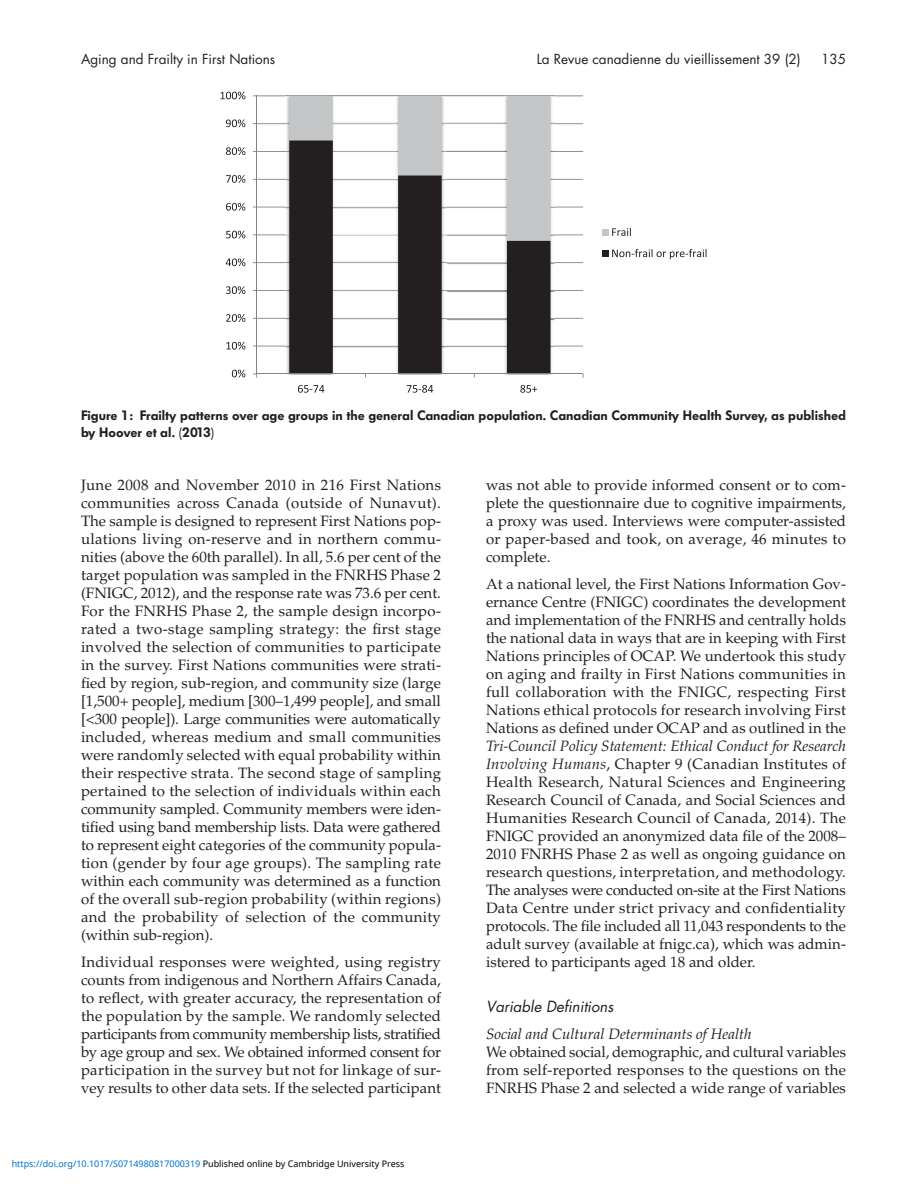
<style>
.page{position:relative;width:918px;height:1188px;background:#fff}
.page>*{position:absolute;margin:0;border:0;box-sizing:border-box;transform-origin:0 0}
.t1{font:15px/18px "Palatino";color:#231f20;text-align:justify}
.t2{font:italic 15px "Palatino";color:#231f20}
.t3{font:italic 15px "Futura";color:#231f20}
.t4{font:600 13.5px/16.5px "Futura BQ";color:#231f20}
.t5{font:13.5px "Futura";color:#231f20}
.t6{font:9px "Noto Sans";color:#0172cf}
.s1{color:#000}
.s2{font-style:italic}
</style>
<div class="page">
<hr style="left:257px;top:346px;width:326px;height:1px;background:#818385">
<hr style="left:257px;top:318px;width:326px;height:1px;background:#818385">
<hr style="left:257px;top:290px;width:326px;height:1px;background:#818385">
<hr style="left:257px;top:262px;width:326px;height:1px;background:#818385">
<hr style="left:257px;top:234px;width:326px;height:1px;background:#818385">
<hr style="left:257px;top:207px;width:326px;height:1px;background:#818385">
<hr style="left:257px;top:179px;width:326px;height:1px;background:#818385">
<hr style="left:257px;top:151px;width:326px;height:1px;background:#818385">
<hr style="left:257px;top:123px;width:326px;height:1px;background:#818385">
<hr style="left:257px;top:95px;width:326px;height:1px;background:#818385">
<img style="left:285px;top:95px;width:162px;height:140px">
<img style="left:551px;top:96px;width:4px;height:250px">
<img style="left:285px;top:262px;width:4px;height:85px">
<svg style="left:289px;top:241px;width:262px;height:132px"></svg>
<svg style="left:289px;top:96px;width:262px;height:145px"></svg>
<hr style="left:256px;top:96px;width:1px;height:278px;background:#818385">
<hr style="left:257px;top:373px;width:326px;height:1px;background:#818385">
<svg style="left:232px;top:370px;width:13px;height:7px"></svg>
<svg style="left:226px;top:342px;width:19px;height:8px"></svg>
<svg style="left:226px;top:314px;width:19px;height:8px"></svg>
<svg style="left:226px;top:286px;width:19px;height:8px"></svg>
<svg style="left:226px;top:258px;width:19px;height:8px"></svg>
<svg style="left:226px;top:231px;width:19px;height:8px"></svg>
<svg style="left:226px;top:203px;width:19px;height:8px"></svg>
<svg style="left:226px;top:175px;width:19px;height:8px"></svg>
<svg style="left:226px;top:147px;width:19px;height:8px"></svg>
<svg style="left:226px;top:119px;width:19px;height:8px"></svg>
<svg style="left:220px;top:92px;width:25px;height:7px"></svg>
<svg style="left:298px;top:385px;width:239px;height:8px"></svg>
<div style="left:602px;top:229px;width:6px;height:7px;background:#c5c6c8"></div>
<svg style="left:612px;top:228px;width:19px;height:8px"></svg>
<div style="left:602px;top:250px;width:6px;height:7px;background:#231f20"></div>
<svg style="left:612px;top:249px;width:94px;height:10px"></svg>
<p class="t5" style="left:81px;top:51px;width:196px">Aging and Frailty in First Nations</p>
<p class="t5" style="left:537px;top:51px;width:265px">La Revue canadienne du vieillissement 39 (2)</p>
<p class="t5" style="left:821px;top:51px;width:26px">135</p>
<p class="t4" style="left:81px;top:407px;width:766px">Figure 1: Frailty patterns over age groups in the general Canadian population. Canadian Community Health Survey, as published by Hoover et al. (2013)</p>
<p class="t1" style="left:81px;top:476px;width:362px">June 2008 and November 2010 in 216 First Nations communities across Canada (outside of Nunavut).<br>The sample is designed to represent First Nations pop&shy;ulations living on-reserve and in northern commu&shy;nities (above the 60th parallel). In all, 5.6 per cent of the target population was sampled in the FNRHS Phase 2 (FNIGC, 2012), and the response rate was 73.6 per cent.<br>For the FNRHS Phase 2, the sample design incorpo&shy;rated a two-stage sampling strategy: the first stage involved the selection of communities to participate in the survey. First Nations communities were strati&shy;fied by region, sub-region, and community size (large [1,500+ people], medium [300–1,499 people], and small [&lt;300 people]). Large communities were automatically included, whereas medium and small communities were randomly selected with equal probability within their respective strata. The second stage of sampling pertained to the selection of individuals within each community sampled. Community members were iden&shy;tified using band membership lists. Data were gathered to represent eight categories of the community popula&shy;tion (gender by four age groups). The sampling rate within each community was determined as a function of the overall sub-region probability (within regions) and the probability of selection of the community (within sub-region).</p>
<p class="t1" style="left:81px;top:953px;width:362px">Individual responses were weighted, using registry counts from indigenous and Northern Affairs Canada, to reflect, with greater accuracy, the representation of the population by the sample. We randomly selected participants from community membership lists, stratified by age group and sex. We obtained informed consent for participation in the survey but not for linkage of sur&shy;vey results to other data sets. If the selected participant</p>
<p class="t6" style="left:12px;top:1157px;width:394px">https://doi.org/10.1017/S0714980817000319 <span class="s1">Published online by Cambridge University Press</span></p>
<p class="t1" style="left:486px;top:476px;width:362px">was not able to provide informed consent or to com&shy;plete the questionnaire due to cognitive impairments, a proxy was used. Interviews were computer-assisted or paper-based and took, on average, 46 minutes to complete.</p>
<p class="t1" style="left:486px;top:575px;width:362px">At a national level, the First Nations Information Gov&shy;ernance Centre (FNIGC) coordinates the development and implementation of the FNRHS and centrally holds the national data in ways that are in keeping with First Nations principles of OCAP. We undertook this study on aging and frailty in First Nations communities in full collaboration with the FNIGC, respecting First Nations ethical protocols for research involving First Nations as defined under OCAP and as outlined in the</p>
<p class="t1" style="left:486px;top:737px;width:362px"><span class="s2">Tri-Council Policy Statement: Ethical Conduct for Research Involving Humans</span>, Chapter 9 (Canadian Institutes of Health Research, Natural Sciences and Engineering Research Council of Canada, and Social Sciences and Humanities Research Council of Canada, 2014). The FNIGC provided an anonymized data file of the 2008– 2010 FNRHS Phase 2 as well as ongoing guidance on research questions, interpretation, and methodology.<br>The analyses were conducted on-site at the First Nations Data Centre under strict privacy and confidentiality protocols. The file included all 11,043 respondents to the adult survey (available at fnigc.ca), which was admin&shy;istered to participants aged 18 and older.</p>
<p class="t3" style="left:486px;top:997px;width:129px">Variable Definitions</p>
<p class="t2" style="left:486px;top:1025px;width:267px">Social and Cultural Determinants of Health</p>
<p class="t1" style="left:486px;top:1043px;width:362px">We obtained social, demographic, and cultural variables from self-reported responses to the questions on the FNRHS Phase 2 and selected a wide range of variables</p>
</div>
